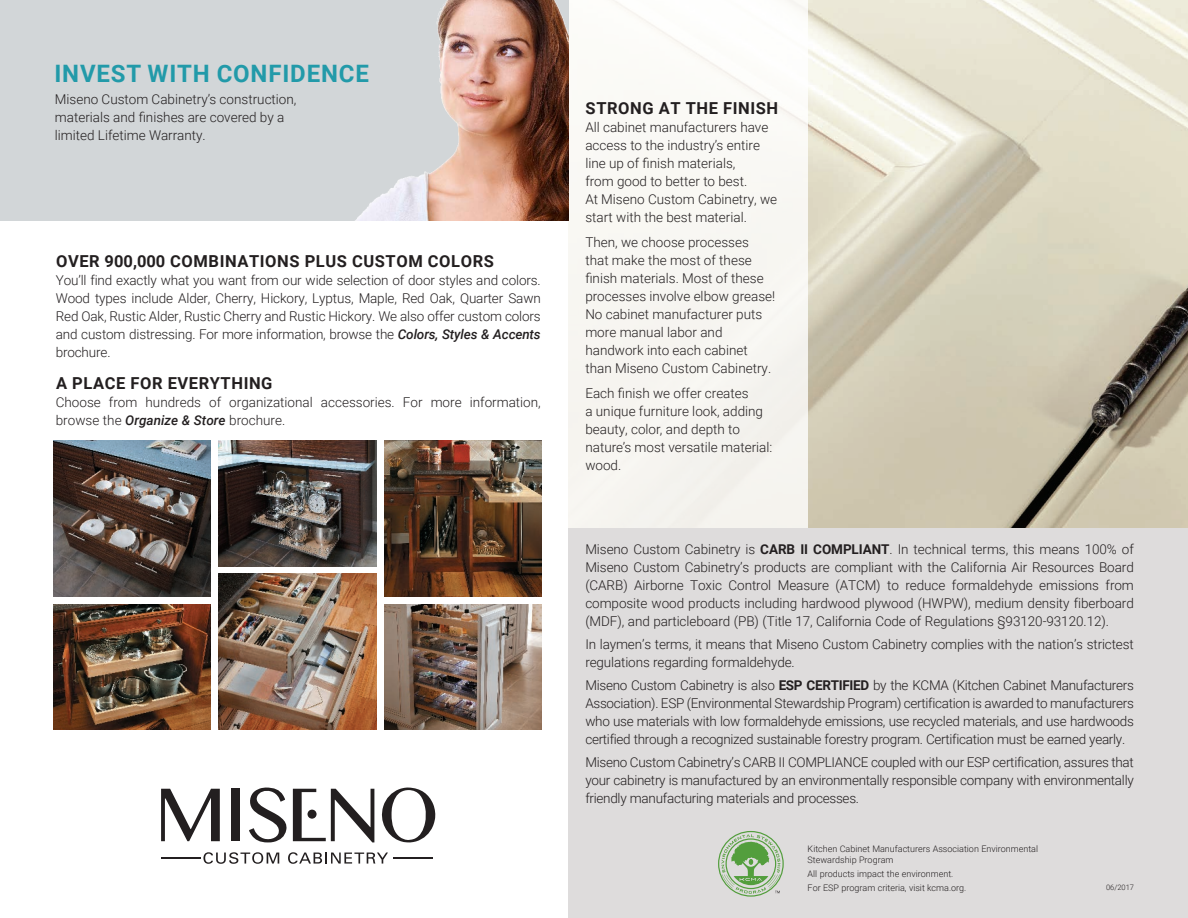
<style>
.page{position:relative;width:1188px;height:918px;background:#fff}
.page>*{position:absolute;margin:0;border:0;box-sizing:border-box;transform-origin:0 0}
.t1{font:700 24px "Roboto";letter-spacing:.035em;color:#229aa9}
.t2{font:700 16.5px "Roboto";letter-spacing:.035em;color:#231f20}
.t3{font:300 13.5px/18px "Roboto";color:#231f20}
.t4{font:300 9px/10.5px "Roboto";color:#231f20}
.t5{font:300 7.5px "Roboto";color:#231f20}
.s1{font-weight:500;font-style:italic}
.s2{font-weight:700}
</style>
<div class="page">
<div style="left:568px;top:527px;width:620px;height:391px;background:#dedcdc"></div>
<img style="left:807px;top:0;width:381px;height:527px">
<div style="left:568px;top:0;width:239px;height:527px;background:#f8f6f2"></div>
<div style="left:0;top:0;width:568px;height:220px;background:#d2d6d8"></div>
<img style="left:356px;top:0;width:212px;height:220px">
<svg style="left:249px;top:788px;width:38px;height:54px"></svg>
<svg style="left:161px;top:789px;width:59px;height:52px"></svg>
<div style="left:231px;top:789px;width:8px;height:52px;background:#231f20"></div>
<svg style="left:293px;top:788px;width:143px;height:54px"></svg>
<svg style="left:203px;top:852px;width:76px;height:12px"></svg>
<svg style="left:288px;top:852px;width:100px;height:12px"></svg>
<hr style="left:161px;top:857px;width:40px;height:2px;background:#231f20">
<hr style="left:393px;top:857px;width:40px;height:2px;background:#231f20">
<svg style="left:718px;top:831px;width:66px;height:66px"></svg>
<img style="left:53px;top:604px;width:158px;height:125px">
<img style="left:219px;top:441px;width:157px;height:125px">
<img style="left:384px;top:604px;width:158px;height:125px">
<img style="left:53px;top:441px;width:158px;height:155px">
<img style="left:219px;top:574px;width:157px;height:155px">
<img style="left:384px;top:441px;width:158px;height:155px">
<h1 class="t1" style="left:54px;top:56px;width:316px">INVEST WITH CONFIDENCE</h1>
<p class="t3" style="left:55px;top:90px;width:243px">Miseno Custom Cabinetry’s construction, materials and finishes are covered by a limited Lifetime Warranty.</p>
<p class="t2" style="left:56px;top:250px;width:439px">OVER 900,000 COMBINATIONS PLUS CUSTOM COLORS</p>
<p class="t3" style="left:56px;top:271px;width:487px;text-align:justify">You’ll find exactly what you want from our wide selection of door styles and colors.<br>Wood types include Alder, Cherry, Hickory, Lyptus, Maple, Red Oak, Quarter Sawn Red Oak, Rustic Alder, Rustic Cherry and Rustic Hickory. We also offer custom colors and custom distressing. For more information, browse the <span class="s1">Colors, Styles &amp; Accents </span>brochure.</p>
<p class="t2" style="left:56px;top:371px;width:218px">A PLACE FOR EVERYTHING</p>
<p class="t3" style="left:56px;top:392px;width:487px">Choose from hundreds of organizational accessories. For more information, browse the <span class="s1">Organize &amp; Store</span> brochure.</p>
<p class="t2" style="left:586px;top:97px;width:194px">STRONG AT THE FINISH</p>
<p class="t3" style="left:585px;top:118px;width:193px">All cabinet manufacturers have access to the industry’s entire line up of finish materials,<br>from good to better to best.<br>At Miseno Custom Cabinetry, we start with the best material.</p>
<p class="t3" style="left:585px;top:233px;width:191px">Then, we choose processes that make the most of these finish materials. Most of these processes involve elbow grease!<br>No cabinet manufacturer puts more manual labor and handwork into each cabinet than Miseno Custom Cabinetry.</p>
<p class="t3" style="left:585px;top:383px;width:189px">Each finish we offer creates<br>a unique furniture look, adding beauty, color, and depth to nature’s most versatile material: wood.</p>
<p class="t3" style="left:585px;top:540px;width:550px;text-align:justify">Miseno Custom Cabinetry is <span class="s2">CARB II COMPLIANT</span>. In technical terms, this means 100% of Miseno Custom Cabinetry’s products are compliant with the California Air Resources Board (CARB) Airborne Toxic Control Measure (ATCM) to reduce formaldehyde emissions from composite wood products including hardwood plywood (HWPW), medium density fiberboard (MDF), and particleboard (PB) (Title 17, California Code of Regulations §93120-93120.12).</p>
<p class="t3" style="left:585px;top:635px;width:550px">In laymen’s terms, it means that Miseno Custom Cabinetry complies with the nation’s strictest regulations regarding formaldehyde.</p>
<p class="t3" style="left:585px;top:676px;width:550px;text-align:justify">Miseno Custom Cabinetry is also <span class="s2">ESP CERTIFIED</span> by the KCMA (Kitchen Cabinet Manufacturers Association). ESP (Environmental Stewardship Program) certification is awarded to manufacturers who use materials with low formaldehyde emissions, use recycled materials, and use hardwoods certified through a recognized sustainable forestry program. Certification must be earned yearly.</p>
<p class="t3" style="left:585px;top:753px;width:550px;text-align:justify">Miseno Custom Cabinetry’s CARB II COMPLIANCE coupled with our ESP certification, assures that your cabinetry is manufactured by an environmentally responsible company with environmentally friendly manufacturing materials and processes.</p>
<p class="t4" style="left:808px;top:843px;width:232px">Kitchen Cabinet Manufacturers Association Environmental<br>Stewardship Program</p>
<p class="t4" style="left:808px;top:866px;width:160px;line-height:14.1px">All products impact the environment.<br>For ESP program criteria, visit kcma.org.</p>
<p class="t5" style="left:1106px;top:882px;width:29px">06/2017</p>
</div>
